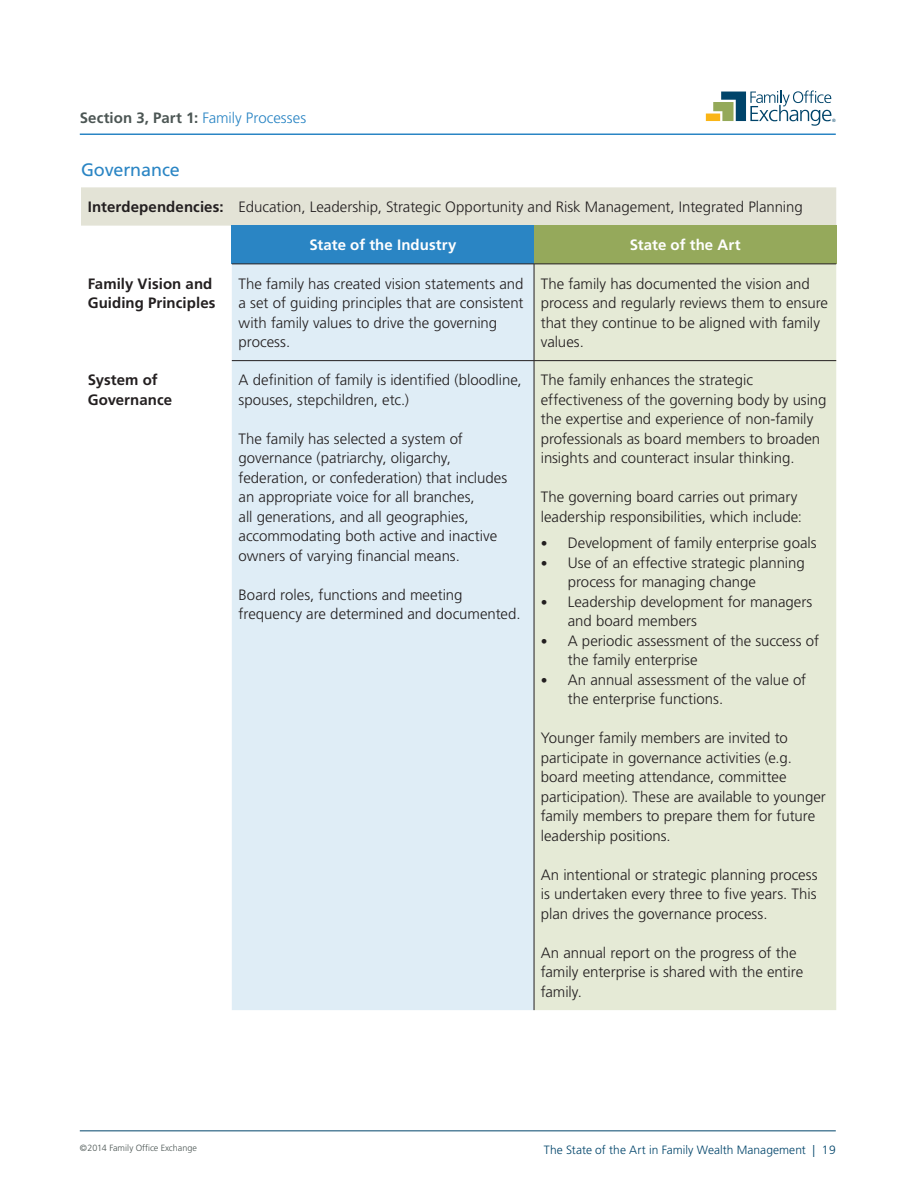
<style>
.page{position:relative;width:918px;height:1188px;background:#fff}
.page>*{position:absolute;margin:0;border:0;box-sizing:border-box;transform-origin:0 0}
.Header_2{font:18px "Frutiger LT";letter-spacing:-.005em;color:#2a85c4}
.Body_Copy{font:300 15px/19.5px "Frutiger LT";color:#231f20}
.Body_Copy-2{font:700 15px/19.5px "Frutiger LT";letter-spacing:.005em;color:#231f20}
.Body_Copy-3{font:700 15px "Frutiger LT";letter-spacing:.005em;color:#fff}
.t1{font:700 15px "Frutiger LT";letter-spacing:.005em;color:#4c5654}
.t2{font:300 12px "Frutiger LT";letter-spacing:.005em;color:#00446a}
.t3{font:300 9px "Frutiger LT";color:#4c5654}
.t4{font:300 4.65px "Frutiger LT";color:#00446a}
.s1{font-weight:300;color:#2a85c4}
.s2{font-size:13.5px}
</style>
<div class="page">
<div style="left:706px;top:114px;width:14px;height:7px;background:#fab516"></div>
<svg style="left:713px;top:91px;width:118px;height:35px"></svg>
<hr style="left:80px;top:1130px;width:756px;height:1px;background:#00446a">
<div style="left:81px;top:187px;width:755px;height:39px;background:#e3e3d6"></div>
<div style="left:232px;top:226px;width:302px;height:38px;background:#2a85c4"></div>
<div style="left:534px;top:226px;width:302px;height:38px;background:#95a95b"></div>
<div style="left:232px;top:265px;width:302px;height:745px;background:#dfedf6"></div>
<div style="left:535px;top:265px;width:301px;height:745px;background:#e5ead6"></div>
<hr style="left:232px;top:264px;width:302px;height:1px;background:#231f20">
<hr style="left:534px;top:264px;width:302px;height:1px;background:#231f20">
<hr style="left:534px;top:264px;width:1px;height:96px;background:#231f20">
<hr style="left:232px;top:360px;width:302px;height:1px;background:#231f20">
<hr style="left:534px;top:360px;width:302px;height:1px;background:#231f20">
<hr style="left:534px;top:361px;width:1px;height:649px;background:#231f20">
<hr style="left:80px;top:134px;width:756px;height:1px;background:#2a85c4">
<p class="t1" style="left:80px;top:109px;width:228px">Section 3, Part 1: <span class="s1">Family Processes</span></p>
<p class="Header_2" style="left:81px;top:159px;width:100px">Governance</p>
<p class="t4" style="left:832px;top:117px;width:5px">®</p>
<p class="Body_Copy-2" style="left:88px;top:197px;width:137px">Interdependencies:</p>
<p class="Body_Copy" style="left:239px;top:197px;width:566px">Education, Leadership, Strategic Opportunity and Risk Management, Integrated Planning</p>
<p class="Body_Copy-3" style="left:309px;top:236px;width:149px">State of the Industry</p>
<p class="Body_Copy-3" style="left:630px;top:236px;width:112px">State of the Art</p>
<p class="Body_Copy-2" style="left:88px;top:274px;width:129px">Family Vision and<br>Guiding Principles</p>
<p class="Body_Copy" style="left:239px;top:274px;width:287px">The family has created vision statements and a set of guiding principles that are consistent with family values to drive the governing process.</p>
<p class="Body_Copy" style="left:541px;top:274px;width:289px">The family has documented the vision and process and regularly reviews them to ensure that they continue to be aligned with family values.</p>
<p class="Body_Copy-2" style="left:88px;top:370px;width:86px">System of<br>Governance</p>
<p class="Body_Copy" style="left:239px;top:371px;width:285px">A definition of family is identified (bloodline, spouses, stepchildren, etc.)</p>
<p class="Body_Copy" style="left:239px;top:429px;width:270px">The family has selected a system of governance (patriarchy, oligarchy, federation, or confederation) that includes an appropriate voice for all branches,<br>all generations, and all geographies, accommodating both active and inactive owners of varying financial means.</p>
<p class="Body_Copy" style="left:239px;top:585px;width:283px">Board roles, functions and meeting frequency are determined and documented.</p>
<p class="Body_Copy" style="left:541px;top:371px;width:287px">The family enhances the strategic effectiveness of the governing body by using the expertise and experience of non-family professionals as board members to broaden insights and counteract insular thinking.</p>
<p class="Body_Copy" style="left:541px;top:488px;width:263px">The governing board carries out primary leadership responsibilities, which include:</p>
<p class="Body_Copy" style="left:541px;top:533px;width:277px"><span class="s2">•</span> Development of family enterprise goals</p>
<p class="Body_Copy" style="left:568px;top:553px;width:238px;text-indent:-27px"><span class="s2">•</span> Use of an effective strategic planning process for managing change</p>
<p class="Body_Copy" style="left:568px;top:592px;width:246px;text-indent:-27px"><span class="s2">•</span> Leadership development for managers and board members</p>
<p class="Body_Copy" style="left:568px;top:631px;width:253px;text-indent:-27px"><span class="s2">•</span> A periodic assessment of the success of the family enterprise</p>
<p class="Body_Copy" style="left:568px;top:670px;width:240px;text-indent:-27px"><span class="s2">•</span> An annual assessment of the value of the enterprise functions.</p>
<p class="Body_Copy" style="left:541px;top:728px;width:287px">Younger family members are invited to participate in governance activities (e.g. board meeting attendance, committee participation). These are available to younger family members to prepare them for future leadership positions.</p>
<p class="Body_Copy" style="left:541px;top:865px;width:278px;text-align:justify">An intentional or strategic planning process is undertaken every three to five years. This plan drives the governance process.</p>
<p class="Body_Copy" style="left:541px;top:943px;width:264px">An annual report on the progress of the family enterprise is shared with the entire family.</p>
<p class="t3" style="left:80px;top:1143px;width:119px">©2014 Family Office Exchange</p>
<p class="t2" style="left:544px;top:1143px;width:293px">The State of the Art in Family Wealth Management | 19</p>
</div>
